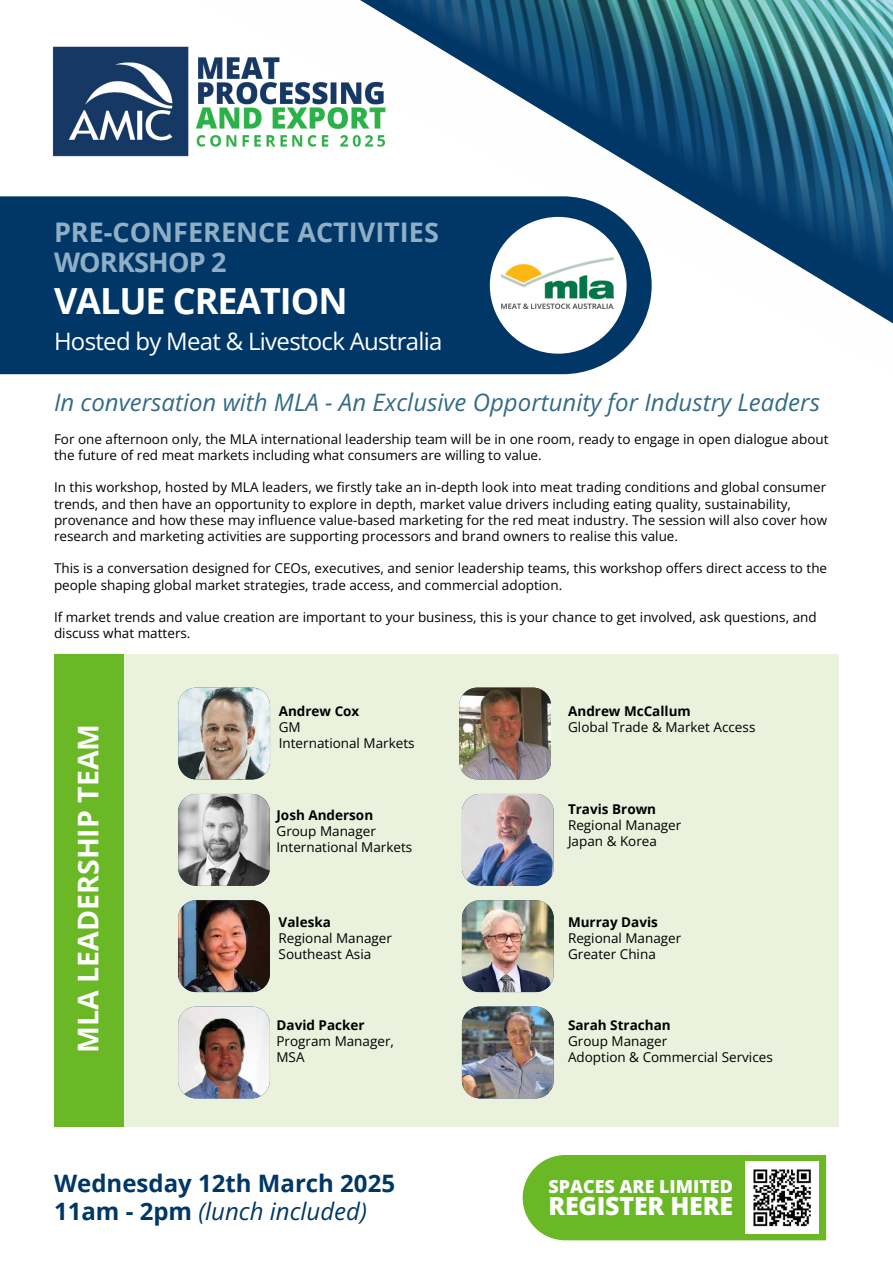
<style>
.page{position:relative;width:893px;height:1263px;background:#fff}
.page>*{position:absolute;margin:0;border:0;box-sizing:border-box;transform-origin:0 0}
.t1{font:700 36px "Open Sans";letter-spacing:-.03em;color:#fff}
.t2{font:700 28.5px "Open Sans";color:#fff}
.t3{font:700 27px/30px "Open Sans";color:#90afc5}
.t4{font:800 25.05px "Open Sans";letter-spacing:-.01em;color:#fff}
.t5{font:italic 24px "Open Sans";color:#336b87}
.t6{font:700 24px/28.8px "Open Sans";color:#003767}
.t7{font:24px "Open Sans";letter-spacing:-.03em;color:#fff}
.t8{font:800 17.85px "Open Sans";color:#fff}
.t9{font:13.5px/16.2px "Open Sans";color:#000}
.t10{font:700 13.5px "Open Sans";color:#000}
.s1{font-weight:400;font-style:italic}
</style>
<div class="page">
<div style="left:54px;top:653px;width:785px;height:473px;background:#eaf1dd"></div>
<img style="left:52px;top:46px;width:186px;height:111px">
<div style="left:0;top:196px;width:592px;height:178px;background:#003767"></div>
<div style="left:360px;top:212px;width:232px;height:111px;background:#003767"></div>
<img style="left:592px;top:15px;width:301px;height:355px">
<img style="left:238px;top:0;width:532px;height:212px">
<img style="left:238px;top:0;width:178px;height:22px">
<img style="left:551px;top:0;width:342px;height:15px">
<div style="left:490px;top:217px;width:137px;height:137px;background:#fff;border-radius:50%"></div>
<img style="left:502px;top:257px;width:111px;height:51px">
<img style="left:178px;top:688px;width:92px;height:91px">
<img style="left:178px;top:794px;width:92px;height:92px">
<img style="left:178px;top:900px;width:92px;height:92px">
<img style="left:178px;top:1006px;width:92px;height:92px">
<img style="left:459px;top:688px;width:92px;height:91px">
<img style="left:462px;top:794px;width:92px;height:92px">
<img style="left:462px;top:900px;width:92px;height:92px">
<img style="left:462px;top:1006px;width:92px;height:92px">
<div style="left:54px;top:653px;width:69px;height:473px;background:#6ab826"></div>
<div style="left:523px;top:1155px;width:303px;height:85px;background:#6ab826"></div>
<img style="left:746px;top:1161px;width:72px;height:73px">
<h3 class="t3" style="left:54px;top:216px;width:386px">PRE-CONFERENCE ACTIVITIES<br>WORKSHOP 2</h3>
<h1 class="t1" style="left:54px;top:275px;width:295px">VALUE CREATION</h1>
<h3 class="t7" style="left:54px;top:325px;width:390px">Hosted by Meat &amp; Livestock Australia</h3>
<h3 class="t5" style="left:54px;top:386px;width:768px">In conversation with MLA - An Exclusive Opportunity for Industry Leaders</h3>
<p class="t9" style="left:54px;top:430px;width:776px">For one afternoon only, the MLA international leadership team will be in one room, ready to engage in open dialogue about the future of red meat markets including what consumers are willing to value.</p>
<p class="t9" style="left:54px;top:479px;width:775px">In this workshop, hosted by MLA leaders, we firstly take an in-depth look into meat trading conditions and global consumer trends, and then have an opportunity to explore in depth, market value drivers including eating quality, sustainability, provenance and how these may influence value-based marketing for the red meat industry. The session will also cover how research and marketing activities are supporting processors and brand owners to realise this value.</p>
<p class="t9" style="left:54px;top:560px;width:775px">This is a conversation designed for CEOs, executives, and senior leadership teams, this workshop offers direct access to the people shaping global market strategies, trade access, and commercial adoption.</p>
<p class="t9" style="left:54px;top:609px;width:764px">If market trends and value creation are important to your business, this is your chance to get involved, ask questions, and discuss what matters.</p>
<h2 class="t2" style="left:68px;top:1053px;width:330px;rotate:-90deg">MLA LEADERSHIP TEAM</h2>
<p class="t10" style="left:279px;top:702px;width:82px">Andrew Cox</p>
<p class="t9" style="left:279px;top:719px;width:137px">GM<br>International Markets</p>
<p class="t10" style="left:276px;top:805px;width:98px">Josh Anderson</p>
<p class="t9" style="left:276px;top:823px;width:137px">Group Manager<br>International Markets</p>
<p class="t10" style="left:279px;top:912px;width:54px">Valeska</p>
<p class="t9" style="left:279px;top:929px;width:115px">Regional Manager<br>Southeast Asia</p>
<p class="t10" style="left:276px;top:1015px;width:90px">David Packer</p>
<p class="t9" style="left:276px;top:1033px;width:119px">Program Manager,<br>MSA</p>
<h3 class="t6" style="left:54px;top:1168px;width:343px">Wednesday 12th March 2025<br>11am - 2pm <span class="s1">(lunch included)</span></h3>
<p class="t10" style="left:568px;top:702px;width:124px">Andrew McCallum</p>
<p class="t9" style="left:568px;top:719px;width:189px">Global Trade &amp; Market Access</p>
<p class="t10" style="left:568px;top:799px;width:90px">Travis Brown</p>
<p class="t9" style="left:568px;top:816px;width:115px">Regional Manager<br>Japan &amp; Korea</p>
<p class="t10" style="left:568px;top:912px;width:91px">Murray Davis</p>
<p class="t9" style="left:568px;top:929px;width:115px">Regional Manager<br>Greater China</p>
<p class="t10" style="left:568px;top:1015px;width:104px">Sarah Strachan</p>
<p class="t9" style="left:568px;top:1033px;width:206px">Group Manager<br>Adoption &amp; Commercial Services</p>
<h3 class="t8" style="left:548px;top:1173px;width:186px">SPACES ARE LIMITED</h3>
<h3 class="t4" style="left:548px;top:1187px;width:186px">REGISTER HERE</h3>
</div>
